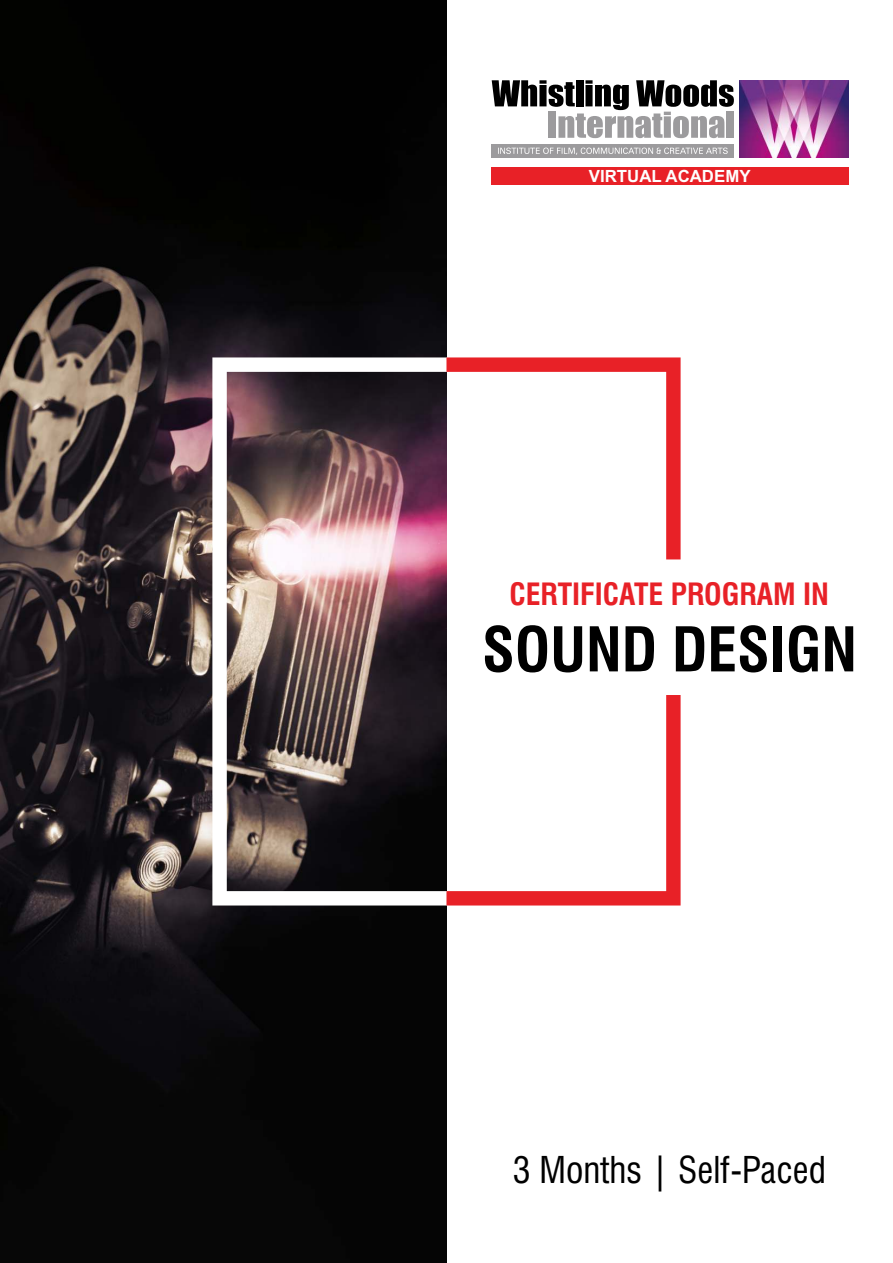
<style>
.page{position:relative;width:893px;height:1263px;background:#fff}
.page>*{position:absolute;margin:0;border:0;box-sizing:border-box;transform-origin:0 0}
.t1{font:700 condensed 60px "Swiss 721 BT";color:#000}
.t2{font:condensed 36px "Swiss 721 BT";color:#000}
.t3{font:700 condensed 29.85px "Swiss 721 BT";color:#e82127}
.t4{font:700 16.8px "Arial";color:#fefefe}
</style>
<div class="page">
<img style="left:0;top:0;width:446px;height:1263px">
<div style="left:491px;top:168px;width:357px;height:17px;background:#e82127"></div>
<svg style="left:492px;top:80px;width:242px;height:58px"></svg>
<div style="left:727px;top:112px;width:7px;height:26px;background:#9c9b9d"></div>
<div style="left:491px;top:145px;width:243px;height:13px;background:#9c9b9d"></div>
<svg style="left:498px;top:148px;width:230px;height:7px"></svg>
<img style="left:740px;top:80px;width:108px;height:78px">
<img style="left:212px;top:357px;width:234px;height:548px">
<svg style="left:446px;top:357px;width:235px;height:548px"></svg>
<p class="t4" style="left:589px;top:170px;width:163px">VIRTUAL ACADEMY</p>
<p class="t3" style="left:509px;top:582px;width:321px">CERTIFICATE PROGRAM IN</p>
<h1 class="t1" style="left:482px;top:626px;width:376px">SOUND DESIGN</h1>
<p class="t2" style="left:513px;top:1155px;width:315px">3 Months | Self-Paced</p>
</div>
